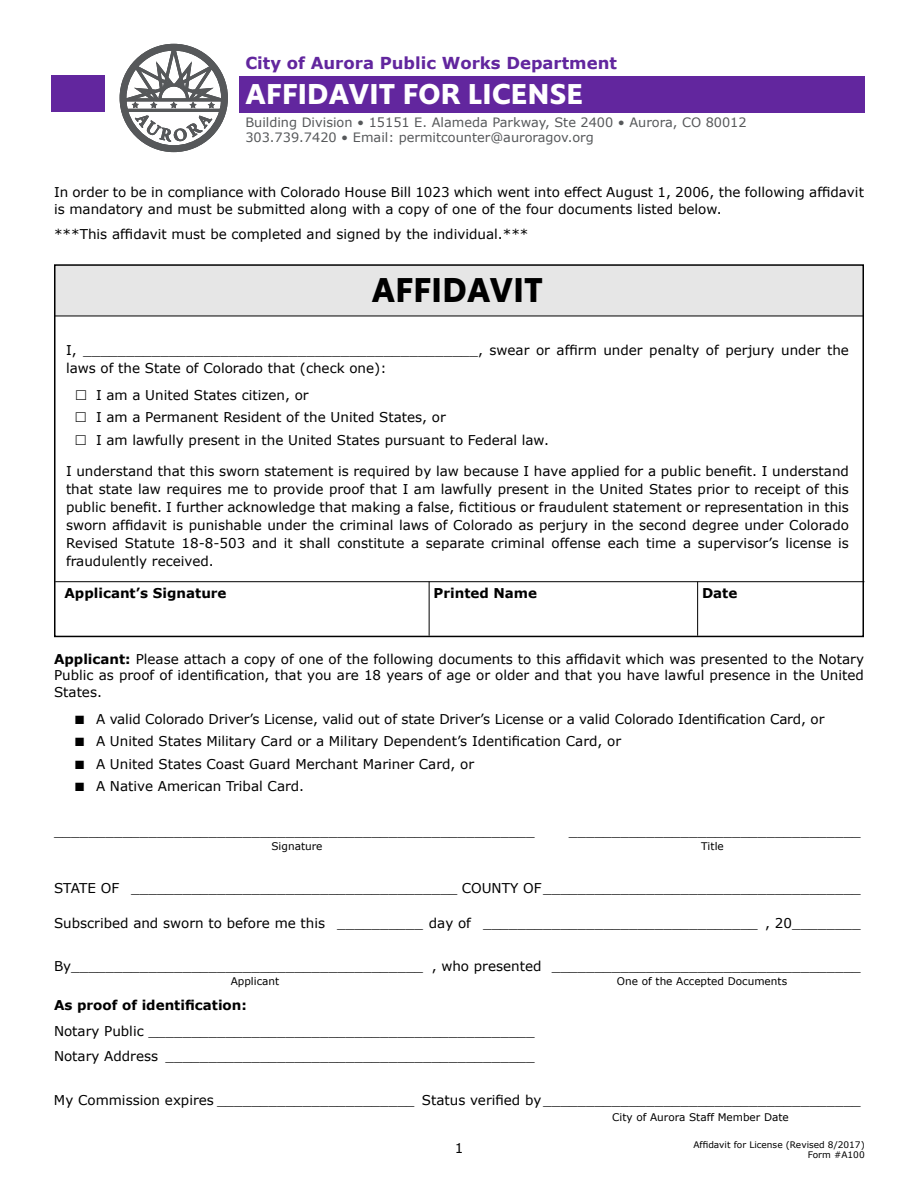
<style>
.page{position:relative;width:918px;height:1188px;background:#fff}
.page>*{position:absolute;margin:0;border:0;box-sizing:border-box;transform-origin:0 0}
.t1{font:36px "Supra Demibold Mezzo";letter-spacing:.01em;color:#000}
.t2{font:30px "Supra Demibold Mezzo";letter-spacing:.01em;color:#fff;scale:1.05 1}
.t3{font:700 16.5px "Verdana";color:#62269e}
.t4{font:13.5px/18px "Verdana";color:#000}
.t5{font:700 13.5px "Verdana";color:#000}
.t6{font:12.9px/15px "Verdana";color:#56585a}
.t7{font:10.5px "Verdana";color:#000}
.t8{font:9px/10.8px "Verdana";color:#000;text-align:right}
.s1{font-weight:700}
</style>
<div class="page">
<hr style="left:55px;top:581px;width:809px;height:1px;background:#000">
<hr style="left:55px;top:316px;width:809px;height:1px;background:#000">
<div style="left:55px;top:265px;width:809px;height:51px;background:#e6e6e6"></div>
<hr style="left:429px;top:582px;width:1px;height:54px;background:#000">
<hr style="left:697px;top:582px;width:1px;height:54px;background:#000">
<div style="left:52px;top:75px;width:53px;height:37px;background:#62269e"></div>
<svg style="left:120px;top:44px;width:108px;height:108px"></svg>
<div style="left:240px;top:76px;width:625px;height:37px;background:#62269e"></div>
<p class="t3" style="left:245px;top:52px;width:373px">City of Aurora Public Works Department</p>
<h2 class="t2" style="left:245px;top:73px;width:323px">AFFIDAVIT FOR LICENSE</h2>
<p class="t6" style="left:245px;top:115px;width:503px">Building Division • 15151 E. Alameda Parkway, Ste 2400 • Aurora, CO 80012<br>303.739.7420 • Email: permitcounter@auroragov.org</p>
<p class="t4" style="left:54px;top:184px;width:811px;line-height:16.5px">In order to be in compliance with Colorado House Bill 1023 which went into effect August 1, 2006, the following affidavit is mandatory and must be submitted along with a copy of one of the four documents listed below.</p>
<p class="t4" style="left:54px;top:225px;width:476px">***This affidavit must be completed and signed by the individual.***</p>
<h1 class="t1" style="left:372px;top:265px;width:173px">AFFIDAVIT</h1>
<p class="t4" style="left:66px;top:341px;width:785px">I, ______________________________________________, swear or affirm under penalty of perjury under the laws of the State of Colorado that (check one):</p>
<p class="t4" style="left:96px;top:383px;width:455px;line-height:22.5px">I am a United States citizen, or<br>I am a Permanent Resident of the United States, or<br>I am lawfully present in the United States pursuant to Federal law.</p>
<p class="t4" style="left:66px;top:462px;width:785px;text-align:justify">I understand that this sworn statement is required by law because I have applied for a public benefit. I understand that state law requires me to provide proof that I am lawfully present in the United States prior to receipt of this public benefit. I further acknowledge that making a false, fictitious or fraudulent statement or representation in this sworn affidavit is punishable under the criminal laws of Colorado as perjury in the second degree under Colorado Revised Statute 18-8-503 and it shall constitute a separate criminal offense each time a supervisor’s license is fraudulently received.</p>
<p class="t5" style="left:65px;top:583px;width:164px">Applicant’s Signature</p>
<p class="t5" style="left:434px;top:583px;width:105px">Printed Name</p>
<p class="t5" style="left:702px;top:583px;width:37px">Date</p>
<p class="t4" style="left:54px;top:650px;width:812px;line-height:16.5px;text-align:justify"><span class="s1">Applicant:</span> Please attach a copy of one of the following documents to this affidavit which was presented to the Notary Public as proof of identification, that you are 18 years of age or older and that you have lawful presence in the United States.</p>
<p class="t4" style="left:75px;top:710px;width:751px">■ A valid Colorado Driver’s License, valid out of state Driver’s License or a valid Colorado Identification Card, or</p>
<p class="t4" style="left:75px;top:732px;width:548px">■ A United States Military Card or a Military Dependent’s Identification Card, or</p>
<p class="t4" style="left:75px;top:755px;width:401px">■ A United States Coast Guard Merchant Mariner Card, or</p>
<p class="t4" style="left:75px;top:777px;width:231px">■ A Native American Tribal Card.</p>
<p class="t4" style="left:54px;top:822px;width:482px">________________________________________________________</p>
<p class="t4" style="left:569px;top:822px;width:293px">__________________________________</p>
<p class="t7" style="left:271px;top:839px;width:53px">Signature</p>
<p class="t7" style="left:701px;top:839px;width:24px">Title</p>
<p class="t4" style="left:54px;top:879px;width:808px">STATE OF ______________________________________ COUNTY OF_____________________________________</p>
<p class="t4" style="left:54px;top:914px;width:808px">Subscribed and sworn to before me this __________ day of ________________________________ , 20________</p>
<p class="t4" style="left:54px;top:957px;width:808px">By_________________________________________ , who presented ____________________________________</p>
<p class="t7" style="left:231px;top:974px;width:50px">Applicant</p>
<p class="t7" style="left:617px;top:974px;width:172px">One of the Accepted Documents</p>
<p class="t5" style="left:54px;top:996px;width:194px">As proof of identification:</p>
<p class="t4" style="left:54px;top:1018px;width:482px;line-height:25.5px">Notary Public _____________________________________________<br>Notary Address ___________________________________________</p>
<p class="t4" style="left:54px;top:1091px;width:808px">My Commission expires _______________________ Status verified by_____________________________________</p>
<p class="t7" style="left:612px;top:1110px;width:178px">City of Aurora Staff Member Date</p>
<p class="t4" style="left:455px;top:1139px;width:10px">1</p>
<p class="t8" style="left:693px;top:1139px;width:173px">Affidavit for License (Revised 8/2017)<br>Form #A100</p>
</div>
